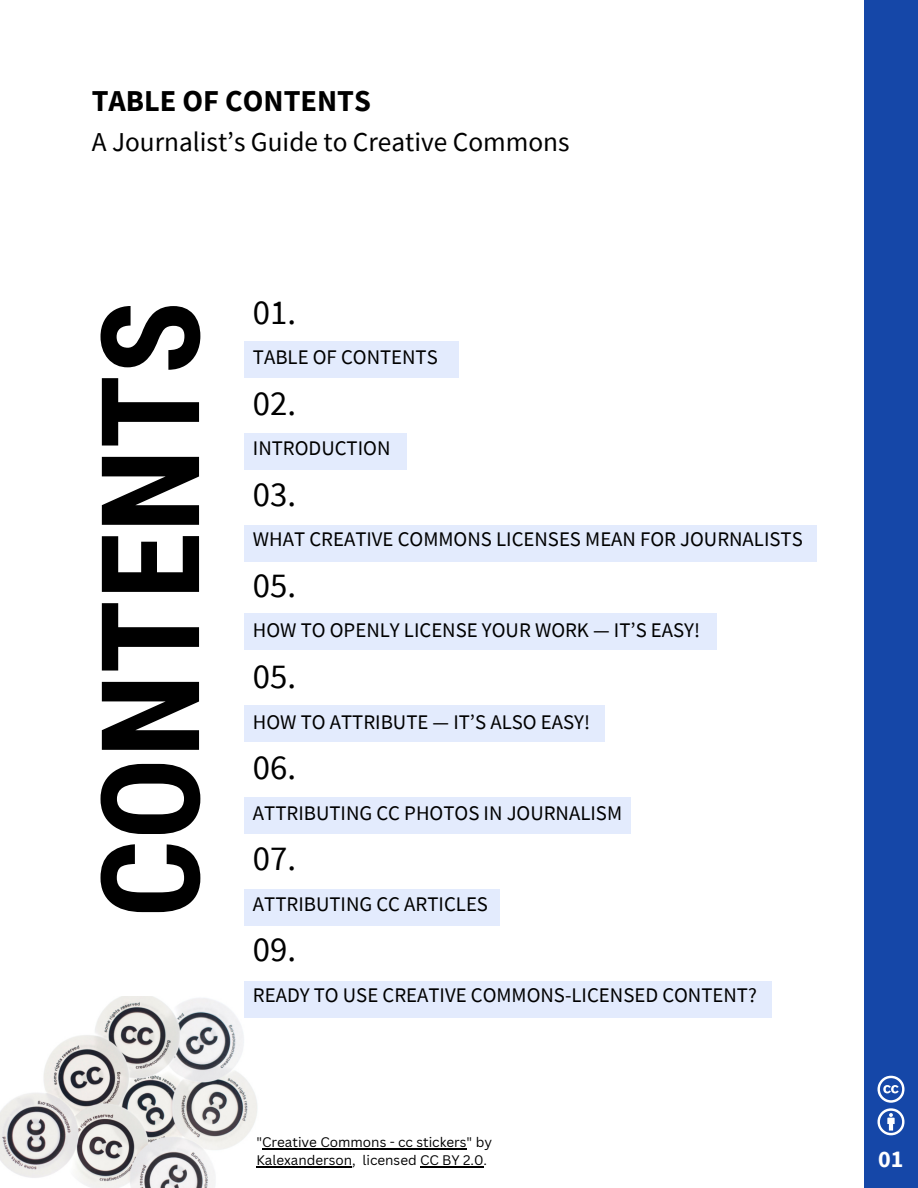
<style>
.page{position:relative;width:918px;height:1188px;background:#fff}
.page>*{position:absolute;margin:0;border:0;box-sizing:border-box;transform-origin:0 0}
.t1{font:700 136.65px "Roboto Condensed";color:#000}
.t2{font:34.8px "Source Sans Pro";color:#000}
.t3{font:700 30.3px "Source Sans Pro";color:#000}
.t4{font:27.3px "Source Sans Pro";color:#000}
.t5{font:700 24px "Source Sans Pro";color:#fff}
.t6{font:20.85px "Source Sans Pro";color:#000}
.t7{font:13.5px/18px "Canva Sans";color:#000}
</style>
<div class="page">
<div style="left:864px;top:0;width:54px;height:1188px;background:#1547a8"></div>
<svg style="left:878px;top:1076px;width:26px;height:59px"></svg>
<div style="left:244px;top:705px;width:361px;height:37px;background:#e3ebfd"></div>
<div style="left:244px;top:797px;width:386px;height:37px;background:#e3ebfd"></div>
<div style="left:244px;top:889px;width:256px;height:37px;background:#e3ebfd"></div>
<img style="left:0;top:997px;width:270px;height:191px">
<div style="left:244px;top:981px;width:528px;height:36px;background:#e3ebfd"></div>
<div style="left:244px;top:434px;width:163px;height:36px;background:#e3ebfd"></div>
<div style="left:244px;top:341px;width:215px;height:37px;background:#e3ebfd"></div>
<div style="left:244px;top:525px;width:573px;height:37px;background:#e3ebfd"></div>
<div style="left:244px;top:614px;width:472px;height:36px;background:#e3ebfd"></div>
<hr style="left:262px;top:1148px;width:205px;height:2px;background:#000">
<hr style="left:256px;top:1166px;width:96px;height:2px;background:#000">
<hr style="left:420px;top:1166px;width:64px;height:2px;background:#000">
<h3 class="t3" style="left:92px;top:81px;width:281px">TABLE OF CONTENTS</h3>
<h3 class="t4" style="left:92px;top:124px;width:479px">A Journalist’s Guide to Creative Commons</h3>
<h1 class="t1" style="left:55px;top:918px;width:619px;rotate:-90deg">CONTENTS</h1>
<h2 class="t2" style="left:253px;top:290px;width:45px">01.</h2>
<p class="t6" style="left:253px;top:344px;width:186px">TABLE OF CONTENTS</p>
<h2 class="t2" style="left:253px;top:381px;width:45px">02.</h2>
<p class="t6" style="left:253px;top:435px;width:139px">INTRODUCTION</p>
<h2 class="t2" style="left:253px;top:472px;width:45px">03.</h2>
<p class="t6" style="left:253px;top:526px;width:551px">WHAT CREATIVE COMMONS LICENSES MEAN FOR JOURNALISTS</p>
<h2 class="t2" style="left:253px;top:563px;width:45px">05.</h2>
<p class="t6" style="left:253px;top:617px;width:449px">HOW TO OPENLY LICENSE YOUR WORK — IT’S EASY!</p>
<h2 class="t2" style="left:253px;top:654px;width:45px">05.</h2>
<p class="t6" style="left:253px;top:708px;width:339px">HOW TO ATTRIBUTE — IT’S ALSO EASY!</p>
<h2 class="t2" style="left:253px;top:745px;width:45px">06.</h2>
<p class="t6" style="left:253px;top:799px;width:371px">ATTRIBUTING CC PHOTOS IN JOURNALISM</p>
<h2 class="t2" style="left:253px;top:837px;width:45px">07.</h2>
<p class="t6" style="left:253px;top:891px;width:237px">ATTRIBUTING CC ARTICLES</p>
<h2 class="t2" style="left:253px;top:928px;width:45px">09.</h2>
<p class="t6" style="left:253px;top:982px;width:506px">READY TO USE CREATIVE COMMONS-LICENSED CONTENT?</p>
<p class="t7" style="left:256px;top:1133px;width:237px">"Creative Commons - cc stickers" by<br>Kalexanderson, licensed CC BY 2.0.</p>
<p class="t5" style="left:878px;top:1143px;width:27px">01</p>
</div>
